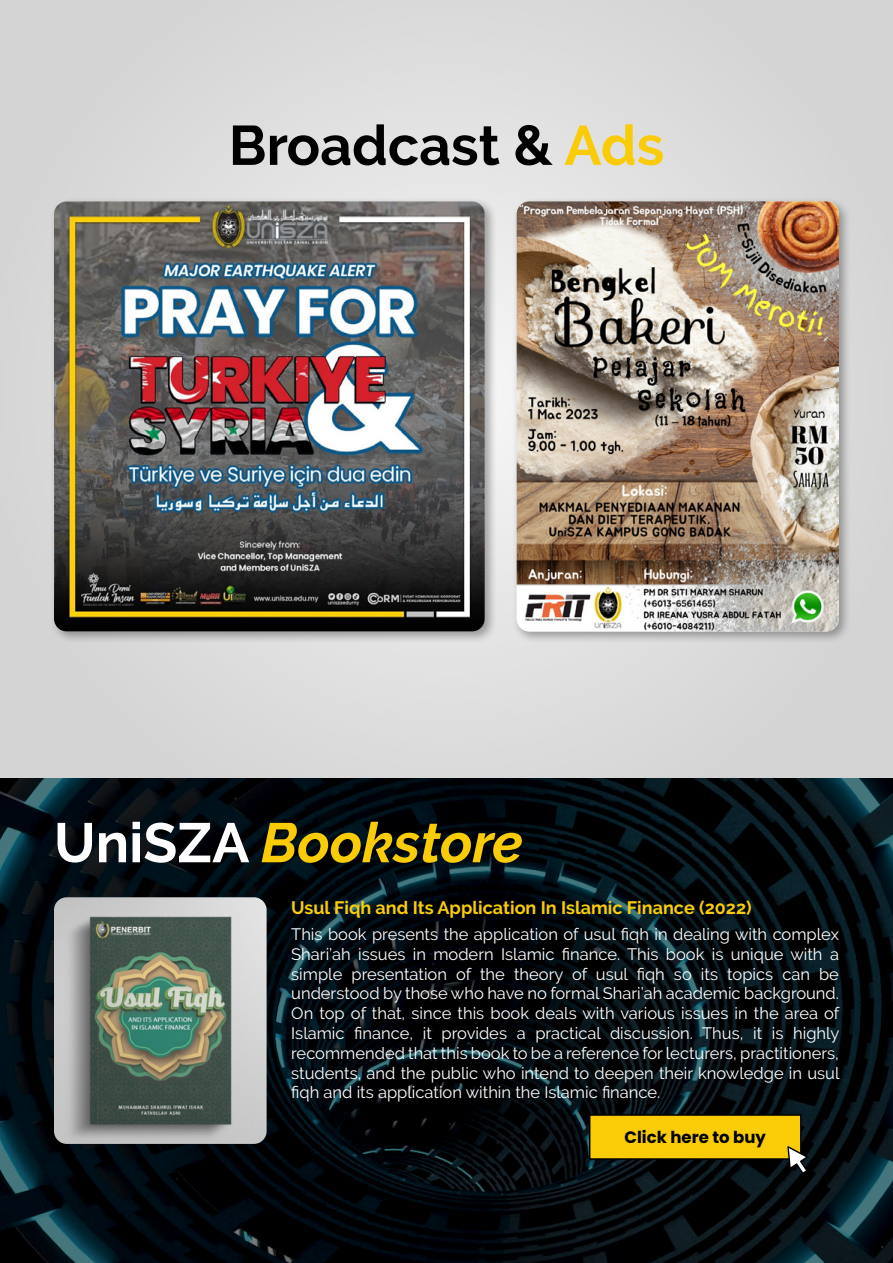
<style>
.page{position:relative;width:893px;height:1263px;background:#fff}
.page>*{position:absolute;margin:0;border:0;box-sizing:border-box;transform-origin:0 0}
.t1{font:italic 700 55.5px "Raleway";color:#facc08}
.t2{font:700 55.5px "Raleway";color:#000}
.t3{font:700 18px "Raleway";color:#facc08}
.t4{font:16.5px/19.8px "Raleway";color:#fff;text-align:justify}
.t5{font:700 16.5px "Poppins";color:#000}
.s1{color:#facc08}
.s2{font-style:normal;color:#fff}
</style>
<div class="page">
<div style="left:0;top:0;width:893px;height:795px;background:#d9d9d9"></div>
<svg style="left:0;top:778px;width:893px;height:485px;background:#040c11"></svg>
<img style="left:54px;top:897px;width:213px;height:247px">
<div style="left:50px;top:197px;width:447px;height:447px;background:#000;opacity:.33"></div>
<img style="left:54px;top:201px;width:431px;height:430px">
<div style="left:512px;top:197px;width:340px;height:447px;background:#000;opacity:.33"></div>
<img style="left:517px;top:201px;width:322px;height:430px">
<div style="left:590px;top:1115px;width:211px;height:44px;background:#facc08"></div>
<div style="left:589px;top:1114px;width:212px;height:46px;border:2px solid #000"></div>
<svg style="left:787px;top:1146px;width:21px;height:27px"></svg>
<h1 class="t2" style="left:229px;top:114px;width:437px">Broadcast &amp; <span class="s1">Ads</span></h1>
<h1 class="t1" style="left:54px;top:811px;width:470px"><span class="s2">UniSZA</span> Bookstore</h1>
<p class="t3" style="left:291px;top:897px;width:462px">Usul Fiqh and Its Application In Islamic Finance (2022)</p>
<p class="t4" style="left:291px;top:924px;width:550px">This book presents the application of usul fiqh in dealing with complex Shari’ah issues in modern Islamic finance. This book is unique with a simple presentation of the theory of usul fiqh so its topics can be understood by those who have no formal Shari’ah academic background.<br>On top of that, since this book deals with various issues in the area of Islamic finance, it provides a practical discussion. Thus, it is highly recommended that this book to be a reference for lecturers, practitioners, students, and the public who intend to deepen their knowledge in usul fiqh and its application within the Islamic finance.</p>
<p class="t5" style="left:624px;top:1127px;width:143px">Click here to buy</p>
</div>
